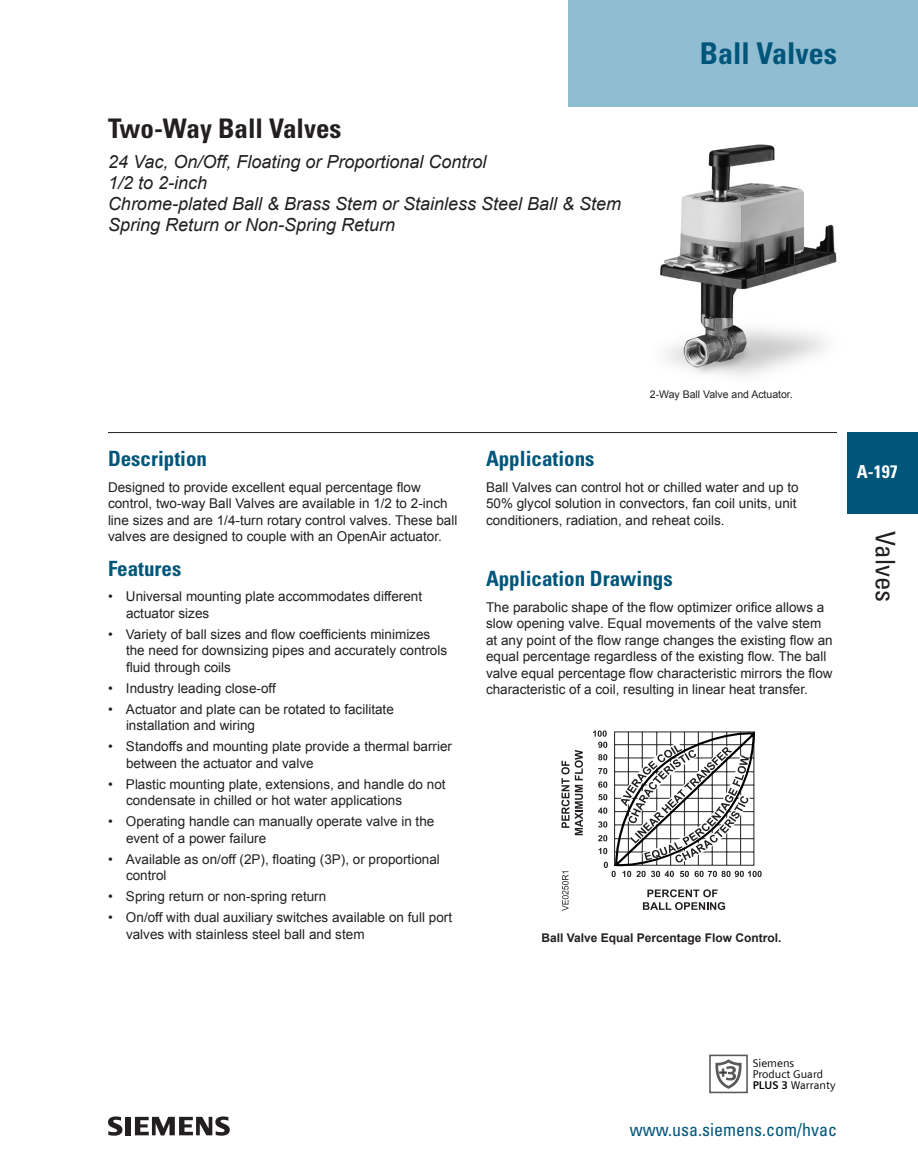
<style>
.page{position:relative;width:918px;height:1175px;background:#fff}
.page>*{position:absolute;margin:0;border:0;box-sizing:border-box;transform-origin:0 0}
.prod_number{font:700 condensed 30px "Univers";color:#00567a}
.Headline{font:700 condensed 27px "Univers";color:#231f20}
.t1{font:condensed 27px "Univers";color:#231f20}
.Body{font:700 condensed 21px "Univers";color:#00567a}
.bullet_body_copy{font:700 condensed 21px "Univers";color:#00567a}
.tagline{font:italic 18px/21px "Arial";color:#231f20}
.t2{font:condensed 18px "Univers";color:#00567a}
.t3{font:700 condensed 18px "Univers";color:#fff}
.bullet_body_copy-2{font:13.5px/16.5px "Arial";color:#231f20}
.Body-2{font:13.5px/16.5px "Arial";color:#231f20}
.Specs_footnote{font:700 12px "Arial";color:#231f20}
.t4{font:11.25px/10.9px "Siemens Sans";color:#000}
.picture_caption{font:10.5px "Arial";color:#231f20}
.s1{font-weight:700}
</style>
<div class="page">
<div style="left:568px;top:0;width:350px;height:106px;background:#90bdd2"></div>
<svg style="left:108px;top:1116px;width:14px;height:19px"></svg>
<div style="left:125px;top:1116px;width:6px;height:19px;background:#231f20"></div>
<svg style="left:135px;top:1116px;width:95px;height:19px"></svg>
<div style="left:848px;top:432px;width:70px;height:81px;background:#00567a"></div>
<hr style="left:108px;top:432px;width:729px;height:1px;background:#231f20">
<div style="left:709px;top:1054px;width:39px;height:39px;border:2px solid #58595b"></div>
<svg style="left:715px;top:1059px;width:27px;height:29px"></svg>
<img style="left:660px;top:144px;width:177px;height:232px">
<svg style="left:643px;top:889px;width:82px;height:21px"></svg>
<svg style="left:561px;top:750px;width:22px;height:85px"></svg>
<svg style="left:562px;top:871px;width:7px;height:39px"></svg>
<svg style="left:593px;top:730px;width:169px;height:147px"></svg>
<p class="Headline" style="left:108px;top:112px;width:235px">Two-Way Ball Valves</p>
<p class="tagline" style="left:108px;top:151px;width:515px">24 Vac, On/Off, Floating or Proportional Control<br>1/2 to 2-inch<br>Chrome-plated Ball &amp; Brass Stem or Stainless Steel Ball &amp; Stem Spring Return or Non-Spring Return</p>
<p class="prod_number" style="left:700px;top:35px;width:139px">Ball Valves</p>
<p class="Body" style="left:108px;top:446px;width:101px">Description</p>
<p class="Body-2" style="left:108px;top:479px;width:351px">Designed to provide excellent equal percentage flow control, two-way Ball Valves are available in 1/2 to 2-inch line sizes and are 1/4-turn rotary control valves. These ball valves are designed to couple with an OpenAir actuator.</p>
<p class="bullet_body_copy" style="left:108px;top:555px;width:75px">Features</p>
<p class="bullet_body_copy-2" style="left:126px;top:588px;width:298px;text-indent:-18px">• Universal mounting plate accommodates different actuator sizes</p>
<p class="bullet_body_copy-2" style="left:126px;top:626px;width:323px;text-indent:-18px">• Variety of ball sizes and flow coefficients minimizes the need for downsizing pipes and accurately controls fluid through coils</p>
<p class="bullet_body_copy-2" style="left:108px;top:680px;width:169px">• Industry leading close-off</p>
<p class="bullet_body_copy-2" style="left:126px;top:701px;width:269px;text-indent:-18px">• Actuator and plate can be rotated to facilitate installation and wiring</p>
<p class="bullet_body_copy-2" style="left:126px;top:738px;width:328px;text-indent:-18px">• Standoffs and mounting plate provide a thermal barrier between the actuator and valve</p>
<p class="bullet_body_copy-2" style="left:126px;top:776px;width:321px;text-indent:-18px">• Plastic mounting plate, extensions, and handle do not condensate in chilled or hot water applications</p>
<p class="bullet_body_copy-2" style="left:126px;top:813px;width:310px;text-indent:-18px">• Operating handle can manually operate valve in the event of a power failure</p>
<p class="bullet_body_copy-2" style="left:126px;top:851px;width:315px;text-indent:-18px">• Available as on/off (2P), floating (3P), or proportional control</p>
<p class="bullet_body_copy-2" style="left:108px;top:888px;width:220px">• Spring return or non-spring return</p>
<p class="bullet_body_copy-2" style="left:126px;top:909px;width:328px;text-indent:-18px">• On/off with dual auxiliary switches available on full port valves with stainless steel ball and stem</p>
<p class="picture_caption" style="left:650px;top:387px;width:144px">2-Way Ball Valve and Actuator.</p>
<p class="Body" style="left:486px;top:446px;width:110px">Applications</p>
<p class="Body-2" style="left:486px;top:479px;width:314px">Ball Valves can control hot or chilled water and up to<br>50% glycol solution in convectors, fan coil units, unit conditioners, radiation, and reheat coils.</p>
<p class="Body" style="left:486px;top:566px;width:188px">Application Drawings</p>
<p class="Body-2" style="left:486px;top:599px;width:348px">The parabolic shape of the flow optimizer orifice allows a slow opening valve. Equal movements of the valve stem at any point of the flow range changes the existing flow an equal percentage regardless of the existing flow. The ball valve equal percentage flow characteristic mirrors the flow characteristic of a coil, resulting in linear heat transfer.</p>
<p class="t3" style="left:857px;top:461px;width:42px">A-197</p>
<h2 class="t1" style="left:902px;top:531px;width:72px;rotate:90deg">Valves</h2>
<p class="Specs_footnote" style="left:541px;top:929px;width:242px">Ball Valve Equal Percentage Flow Control.</p>
<p class="t4" style="left:753px;top:1057px;width:84px">Siemens<br>Product Guard<br><span class="s1">PLUS 3</span> Warranty</p>
<h3 class="t2" style="left:630px;top:1117px;width:209px">www.usa.siemens.com/hvac</h3>
</div>
